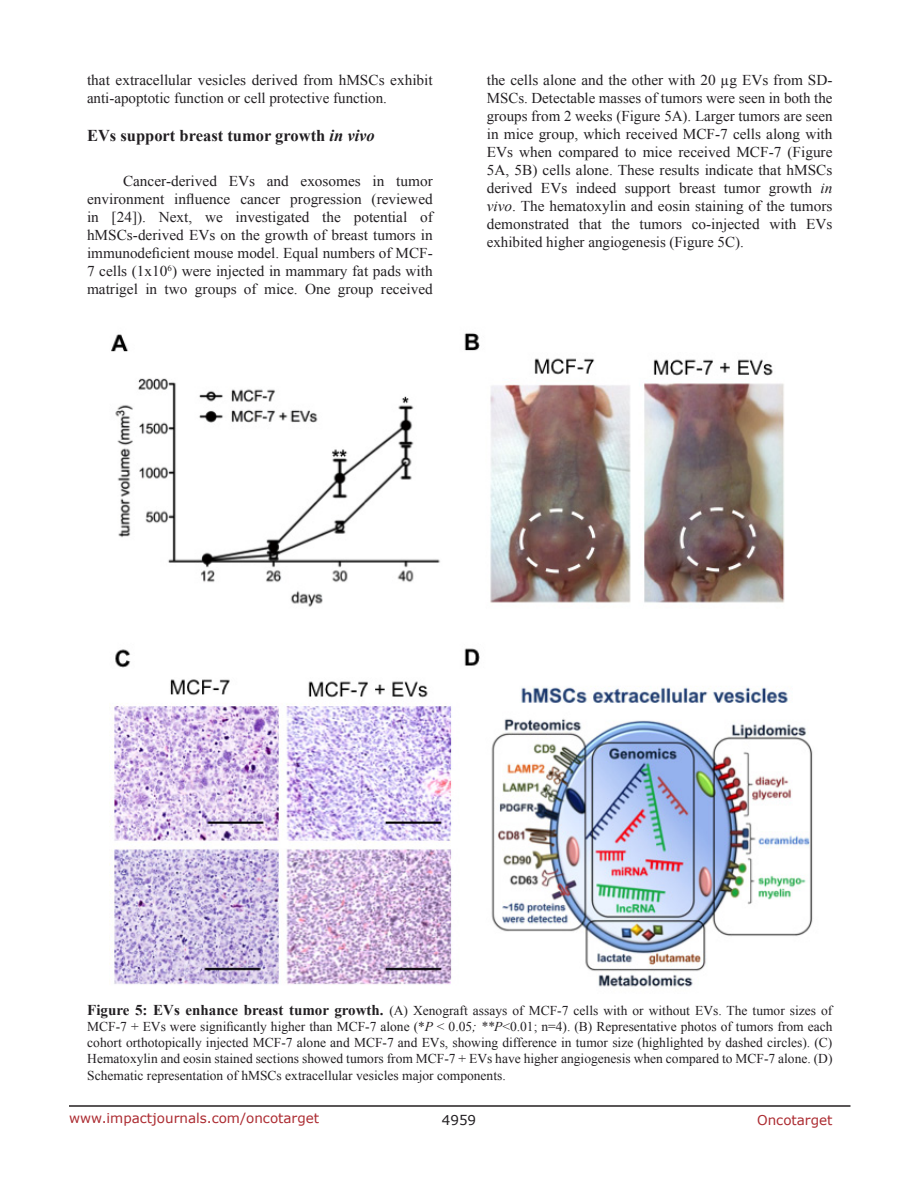
<style>
.page{position:relative;width:918px;height:1188px;background:#fff}
.page>*{position:absolute;margin:0;border:0;box-sizing:border-box;transform-origin:0 0}
.t1{font:700 16.5px "Times New Roman";color:#221f22}
.t2{font:15px/18px "Times New Roman";color:#221f22;text-align:justify}
.t3{font:13.5px/16.2px "Times New Roman";color:#221f22;text-align:justify}
.t4{font:13.5px "Verdana";color:#ac2b31}
.t5{font:13.5px "Verdana";color:#221f22}
.s1{font-style:italic}
.s2{font-weight:700;font-size:15px}
</style>
<div class="page">
<hr style="left:69px;top:1105px;width:781px;height:2px;background:#231f20">
<img style="left:109px;top:333px;width:704px;height:654px">
<p class="t2" style="left:87px;top:71px;width:347px">that extracellular vesicles derived from hMSCs exhibit anti-apoptotic function or cell protective function.</p>
<p class="t1" style="left:87px;top:124px;width:289px">EVs support breast tumor growth <span class="s1">in vivo</span></p>
<p class="t2" style="left:87px;top:172px;width:347px;text-indent:36px">Cancer-derived EVs and exosomes in tumor environment influence cancer progression (reviewed in [24]). Next, we investigated the potential of hMSCs-derived EVs on the growth of breast tumors in immunodeficient mouse model. Equal numbers of MCF-7 cells (1x10<sup>6</sup>) were injected in mammary fat pads with matrigel in two groups of mice. One group received</p>
<p class="t2" style="left:487px;top:71px;width:347px">the cells alone and the other with 20 µg EVs from SD-MSCs. Detectable masses of tumors were seen in both the groups from 2 weeks (Figure 5A). Larger tumors are seen in mice group, which received MCF-7 cells along with EVs when compared to mice received MCF-7 (Figure 5A, 5B) cells alone. These results indicate that hMSCs derived EVs indeed support breast tumor growth <span class="s1">in vivo</span>. The hematoxylin and eosin staining of the tumors demonstrated that the tumors co-injected with EVs exhibited higher angiogenesis (Figure 5C).</p>
<p class="t3" style="left:87px;top:1002px;width:747px"><span class="s2">Figure 5: EVs enhance breast tumor growth.</span> (A) Xenograft assays of MCF-7 cells with or without EVs. The tumor sizes of MCF-7 + EVs were significantly higher than MCF-7 alone (*<span class="s1">P</span> &lt; 0.05<span class="s1">; **P</span>&lt;0.01; n=4). (B) Representative photos of tumors from each cohort orthotopically injected MCF-7 alone and MCF-7 and EVs, showing difference in tumor size (highlighted by dashed circles). (C)<br>Hematoxylin and eosin stained sections showed tumors from MCF-7 + EVs have higher angiogenesis when compared to MCF-7 alone. (D)<br>Schematic representation of hMSCs extracellular vesicles major components.</p>
<p class="t4" style="left:69px;top:1109px;width:252px">www.impactjournals.com/oncotarget</p>
<p class="t5" style="left:442px;top:1111px;width:36px">4959</p>
<p class="t4" style="left:757px;top:1111px;width:77px">Oncotarget</p>
</div>
